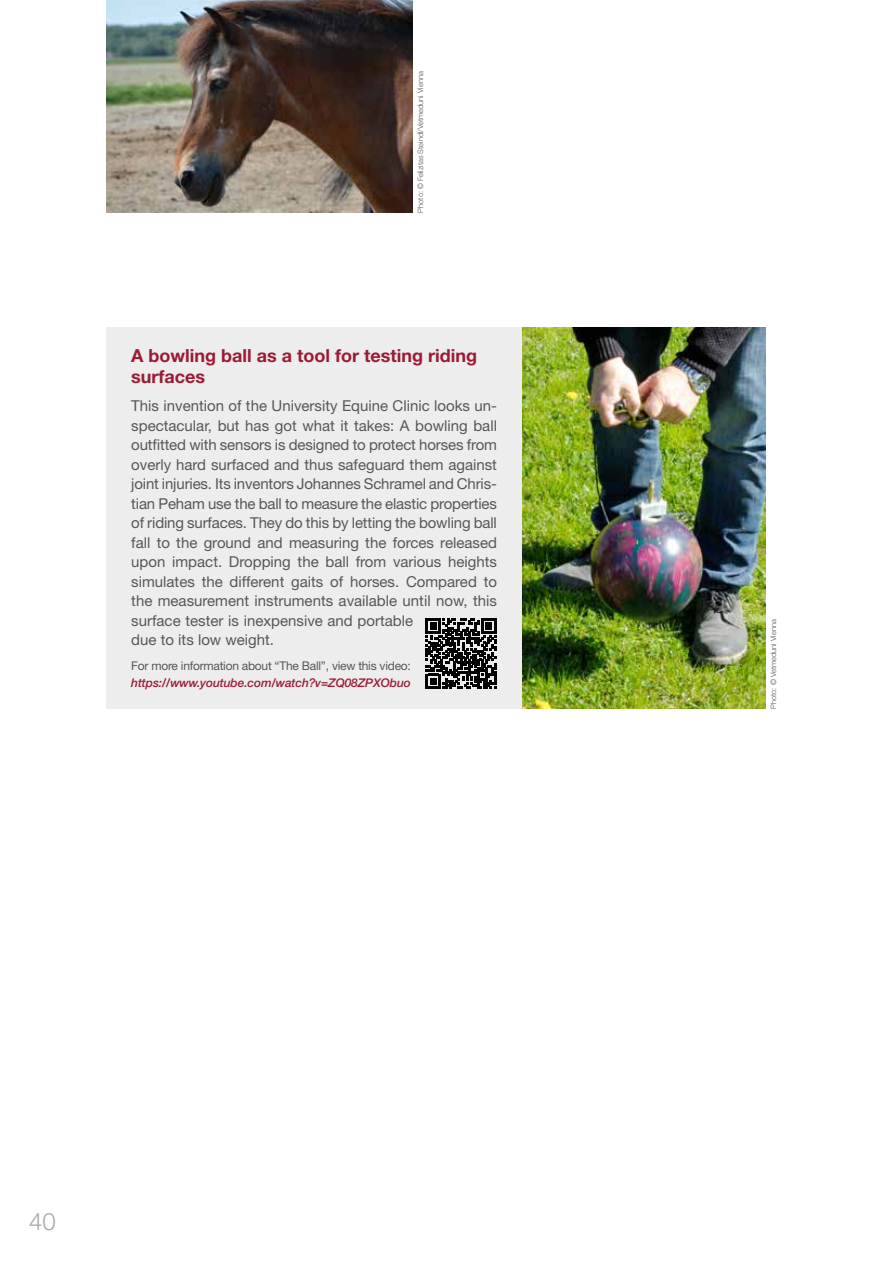
<style>
.page{position:relative;width:893px;height:1263px;background:#fff}
.page>*{position:absolute;margin:0;border:0;box-sizing:border-box;transform-origin:0 0}
.t1{font:300 24px "Helvetica Neue LT Std";color:#a8a8a7}
.t2{font:700 18px/21px "Helvetica Neue LT Std";color:#9c1a35}
.t3{font:15px/19.5px "Helvetica Neue LT Std";color:#575756}
.t4{font:12px "Helvetica Neue LT Std";letter-spacing:-.02em;color:#575756}
.t5{font:italic 500 12px "Helvetica Neue LT Std";letter-spacing:-.01em;color:#9c1a35}
.t6{font:300 7.5px "Helvetica Neue LT Std";color:#575756}
</style>
<div class="page">
<div style="left:106px;top:327px;width:416px;height:382px;background:#ededed"></div>
<img style="left:522px;top:327px;width:243px;height:382px">
<svg style="left:426px;top:618px;width:70px;height:71px"></svg>
<img style="left:106px;top:0;width:306px;height:213px">
<p class="t6" style="left:416px;top:213px;width:143px;rotate:-90deg">Photo: © Felizitas Steindl/Vetmeduni Vienna</p>
<p class="t2" style="left:131px;top:345px;width:347px">A bowling ball as a tool for testing riding surfaces</p>
<p class="t3" style="left:131px;top:396px;width:367px">This invention of the University Equine Clinic looks un&shy;spectacular, but has got what it takes: A bowling ball outfitted with sensors is designed to protect horses from overly hard surfaced and thus safeguard them against joint injuries. Its inventors Johannes Schramel and Chris&shy;tian Peham use the ball to measure the elastic properties of riding surfaces. They do this by letting the bowling ball fall to the ground and measuring the forces released upon impact. Dropping the ball from various heights simulates the different gaits of horses. Compared to the measurement instruments available until now, this surface tester is inexpensive and portable<br>due to its low weight.</p>
<p class="t4" style="left:131px;top:659px;width:281px">For more information about “The Ball”, view this video:</p>
<p class="t5" style="left:131px;top:676px;width:281px">https://www.youtube.com/watch?v=ZQ08ZPXObuo</p>
<h1 class="t1" style="left:29px;top:1207px;width:28px">40</h1>
<p class="t6" style="left:769px;top:709px;width:91px;rotate:-90deg">Photo: © Vetmeduni Vienna</p>
</div>
